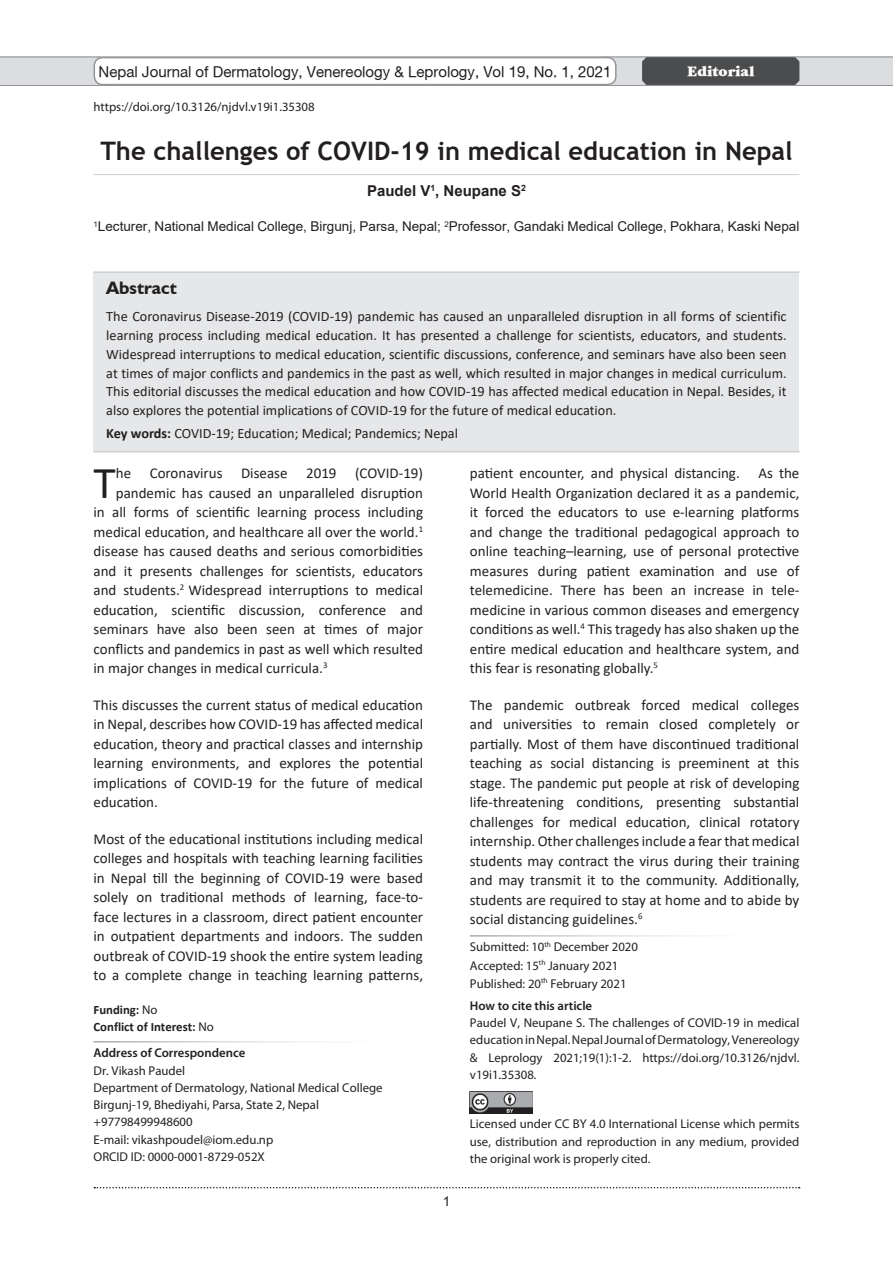
<style>
.page{position:relative;width:893px;height:1263px;background:#fff}
.page>*{position:absolute;margin:0;border:0;box-sizing:border-box;transform-origin:0 0}
.t1{font:45.75px "Calibri";color:#231f20}
.t2{font:700 25.5px "Trebuchet MS";color:#231f20}
.t3{font:700 18px "Humanist 521 BT";color:#231f20}
.t4{font:15px/19.5px "Calibri";color:#231f20;text-align:justify}
.t5{font:15px "Heavenetica 5 SH";color:#231f20}
.t6{font:700 15px "Arial";color:#231f20}
.t7{font:15px "Garry Mondrian 8 Ultra SH";color:#fff}
.t8{font:14.25px/18.8px "Calibri";color:#231f20;text-align:justify}
.t9{font:13.5px "Arial";color:#231f20}
.t10{font:12.75px/17.2px "Myriad Pro";color:#231f20}
.t11{font:600 12.75px "Myriad Pro";color:#231f20}
.t12{font:700 12.75px/17.2px "Calibri";color:#231f20}
.s1{font-weight:700}
.s2{font-family:"Myriad Pro";font-weight:400}
</style>
<div class="page">
<div style="left:0;top:56px;width:100px;height:29px;background:#dcdddf"></div>
<div style="left:603px;top:56px;width:290px;height:29px;background:#dcdddf"></div>
<svg style="left:94px;top:1187px;width:706px;height:1px"></svg>
<hr style="left:0;top:85px;width:893px;height:1px;background:#939598">
<hr style="left:0;top:56px;width:893px;height:1px;background:#939598">
<div style="left:642px;top:57px;width:157px;height:28px;background:#4b4c4d"></div>
<div style="left:94px;top:58px;width:522px;height:27px;background:#fff;border-radius:9px"></div>
<div style="left:94px;top:57px;width:523px;height:28px;border:2px solid #939598;border-radius:9px"></div>
<div style="left:94px;top:272px;width:705px;height:180px;background:#e6e7e9"></div>
<hr style="left:94px;top:174px;width:705px;height:1px;background:#d1d2d4">
<hr style="left:94px;top:271px;width:705px;height:2px;background:#cdced0">
<hr style="left:94px;top:451px;width:705px;height:1px;background:#cdced0">
<img style="left:470px;top:1091px;width:63px;height:22px">
<p class="t5" style="left:99px;top:62px;width:514px">Nepal Journal of Dermatology, Venereology &amp; Leprology, Vol 19, No. 1, 2021</p>
<p class="t7" style="left:687px;top:61px;width:69px">Editorial</p>
<p class="t10" style="left:94px;top:97px;width:223px">https://doi.org/10.3126/njdvl.v19i1.35308</p>
<h2 class="t2" style="left:100px;top:135px;width:694px">The challenges of COVID-19 in medical education in Nepal</h2>
<p class="t6" style="left:367px;top:180px;width:160px">Paudel V<sup>1</sup>, Neupane S<sup>2</sup></p>
<p class="t9" style="left:94px;top:217px;width:707px"><sup>1</sup>Lecturer, National Medical College, Birgunj, Parsa, Nepal; <sup>2</sup>Professor, Gandaki Medical College, Pokhara, Kaski Nepal</p>
<p class="t3" style="left:106px;top:277px;width:72px">Abstract</p>
<p class="t8" style="left:106px;top:307px;width:682px">The Coronavirus Disease-2019 (COVID-19) pandemic has caused an unparalleled disruption in all forms of scientific learning process including medical education. It has presented a challenge for scientists, educators, and students.<br>Widespread interruptions to medical education, scientific discussions, conference, and seminars have also been seen at times of major conflicts and pandemics in the past as well, which resulted in major changes in medical curriculum.<br>This editorial discusses the medical education and how COVID-19 has affected medical education in Nepal. Besides, it also explores the potential implications of COVID-19 for the future of medical education.</p>
<p class="t8" style="left:106px;top:424px;width:353px"><span class="s1">Key words:</span> COVID-19; Education; Medical; Pandemics; Nepal</p>
<h1 class="t1" style="left:94px;top:451px;width:24px">T</h1>
<p class="t4" style="left:116px;top:463px;width:309px">he Coronavirus Disease 2019 (COVID-19)</p>
<p class="t4" style="left:116px;top:482px;width:309px">pandemic has caused an unparalleled disruption</p>
<p class="t4" style="left:94px;top:502px;width:331px">in all forms of scientific learning process including</p>
<p class="t4" style="left:94px;top:521px;width:331px">medical education, and healthcare all over the world.<sup>1</sup></p>
<p class="t4" style="left:94px;top:541px;width:331px">disease has caused deaths and serious comorbidities</p>
<p class="t4" style="left:94px;top:560px;width:331px">and it presents challenges for scientists, educators</p>
<p class="t4" style="left:94px;top:580px;width:331px">and students.<sup>2</sup> Widespread interruptions to medical</p>
<p class="t4" style="left:94px;top:599px;width:331px">education, scientific discussion, conference and</p>
<p class="t4" style="left:94px;top:619px;width:331px">seminars have also been seen at times of major</p>
<p class="t4" style="left:94px;top:638px;width:331px">conflicts and pandemics in past as well which resulted</p>
<p class="t4" style="left:94px;top:658px;width:235px">in major changes in medical curricula.<sup>3</sup></p>
<p class="t4" style="left:94px;top:694px;width:331px">This discusses the current status of medical education in Nepal, describes how COVID-19 has affected medical education, theory and practical classes and internship learning environments, and explores the potential implications of COVID-19 for the future of medical education.</p>
<p class="t4" style="left:94px;top:828px;width:331px">Most of the educational institutions including medical colleges and hospitals with teaching learning facilities in Nepal till the beginning of COVID-19 were based solely on traditional methods of learning, face-to&shy;face lectures in a classroom, direct patient encounter in outpatient departments and indoors. The sudden outbreak of COVID-19 shook the entire system leading to a complete change in teaching learning patterns,</p>
<p class="t12" style="left:94px;top:1000px;width:122px">Funding: <span class="s2">No<br></span>Conflict of Interest: <span class="s2">No</span></p>
<p class="t11" style="left:94px;top:1045px;width:153px">Address of Correspondence</p>
<p class="t10" style="left:94px;top:1061px;width:291px">Dr. Vikash Paudel<br>Department of Dermatology, National Medical College Birgunj-19, Bhediyahi, Parsa, State 2, Nepal +97798499948600<br>E-mail: vikashpoudel@iom.edu.np<br>ORCID ID: 0000-0001-8729-052X</p>
<p class="t9" style="left:443px;top:1192px;width:9px">1</p>
<p class="t4" style="left:470px;top:463px;width:331px">patient encounter, and physical distancing. As the World Health Organization declared it as a pandemic, it forced the educators to use e-learning platforms and change the traditional pedagogical approach to online teaching–learning, use of personal protective measures during patient examination and use of telemedicine. There has been an increase in tele&shy;medicine in various common diseases and emergency conditions as well.<sup>4</sup> This tragedy has also shaken up the entire medical education and healthcare system, and this fear is resonating globally.<sup>5</sup></p>
<p class="t4" style="left:470px;top:694px;width:331px">The pandemic outbreak forced medical colleges and universities to remain closed completely or partially. Most of them have discontinued traditional teaching as social distancing is preeminent at this stage. The pandemic put people at risk of developing life-threatening conditions, presenting substantial challenges for medical education, clinical rotatory internship. Other challenges include a fear that medical students may contract the virus during their training and may transmit it to the community. Additionally, students are required to stay at home and to abide by social distancing guidelines.<sup>6</sup></p>
<p class="t10" style="left:470px;top:938px;width:170px;line-height:18px">Submitted: 10<sup>th</sup> December 2020<br>Accepted: 15<sup>th</sup> January 2021<br>Published: 20<sup>th</sup> February 2021</p>
<p class="t11" style="left:470px;top:997px;width:124px">How to cite this article</p>
<p class="t10" style="left:470px;top:1014px;width:331px;text-align:justify">Paudel V, Neupane S. The challenges of COVID-19 in medical education in Nepal. Nepal Journal of Dermatology, Venereology &amp; Leprology 2021;19(1):1-2. https://doi.org/10.3126/njdvl. v19i1.35308.</p>
<p class="t10" style="left:470px;top:1115px;width:331px;text-align:justify">Licensed under CC BY 4.0 International License which permits use, distribution and reproduction in any medium, provided the original work is properly cited.</p>
</div>
